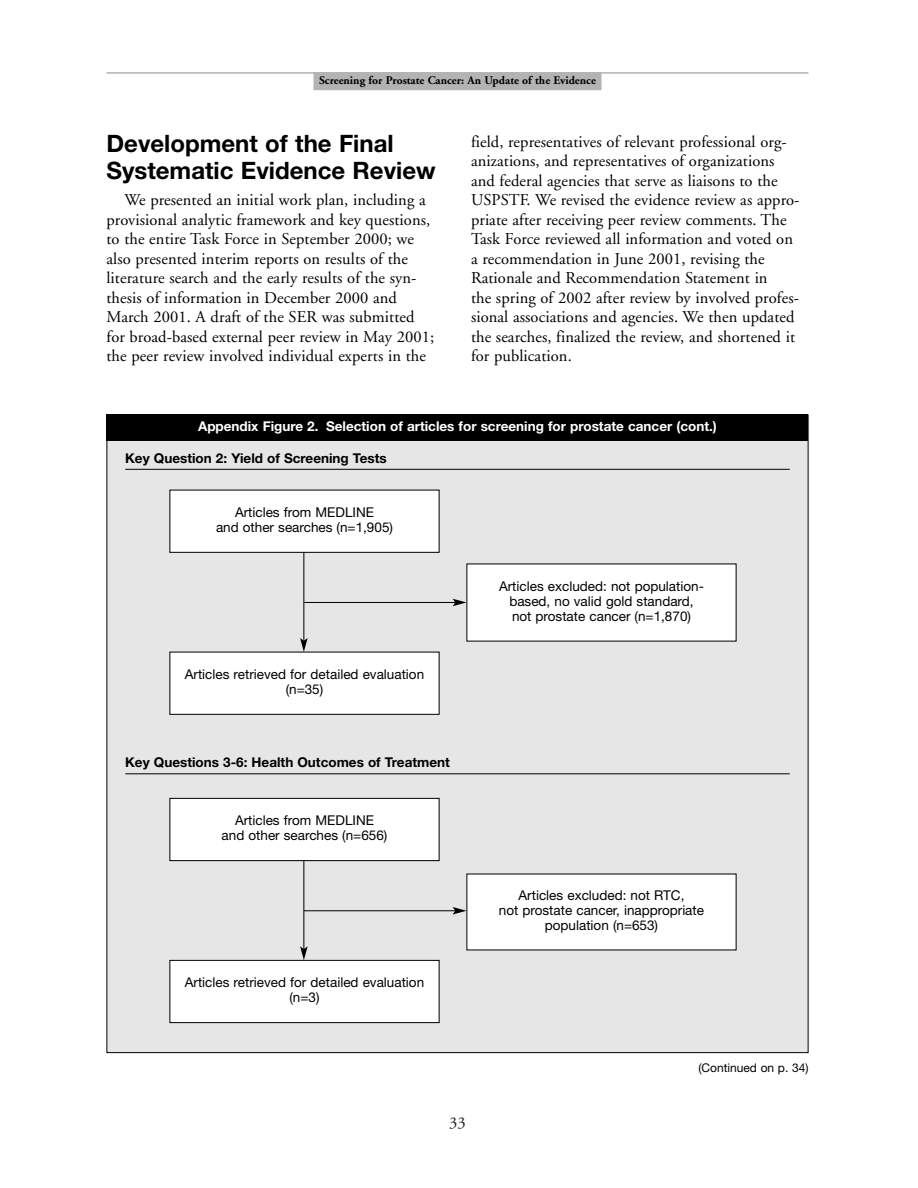
<style>
.page{position:relative;width:918px;height:1188px;background:#fff}
.page>*{position:absolute;margin:0;border:0;box-sizing:border-box;transform-origin:0 0}
.t1{font:700 24px/27px "Helvetica Neue";color:#000}
.t2{font:16.5px/19.5px "Adobe Garamond";letter-spacing:.005em;color:#000}
.t3{font:16.5px "Adobe Garamond";color:#231f1f}
.t4{font:13.5px/15px "Helvetica Neue";color:#000;text-align:center}
.t5{font:700 13.5px "Helvetica Neue";color:#000}
.t6{font:700 13.5px "Helvetica Neue";color:#fff}
.t7{font:12px "Helvetica Neue";color:#000}
.t8{font:700 11.7px "Adobe Garamond";color:#000}
</style>
<div class="page">
<hr style="left:106px;top:72px;width:702px;height:2px;background:#b3b3b3">
<div style="left:314px;top:72px;width:288px;height:18px;background:#b3b3b3"></div>
<div style="left:107px;top:415px;width:701px;height:637px;background:#e6e6e6"></div>
<hr style="left:125px;top:469px;width:665px;height:1px;background:#000">
<hr style="left:125px;top:773px;width:665px;height:1px;background:#000">
<div style="left:106px;top:414px;width:702px;height:27px;background:#000"></div>
<div style="left:467px;top:564px;width:269px;height:77px;background:#fff"></div>
<div style="left:170px;top:490px;width:269px;height:62px;background:#fff"></div>
<div style="left:170px;top:490px;width:270px;height:63px;border:1px solid #000"></div>
<div style="left:170px;top:652px;width:269px;height:62px;background:#fff"></div>
<div style="left:170px;top:652px;width:270px;height:63px;border:1px solid #000"></div>
<hr style="left:303px;top:552px;width:1px;height:89px;background:#000">
<svg style="left:300px;top:638px;width:8px;height:14px"></svg>
<hr style="left:304px;top:602px;width:151px;height:1px;background:#000">
<svg style="left:453px;top:599px;width:13px;height:7px"></svg>
<div style="left:467px;top:874px;width:269px;height:76px;background:#fff"></div>
<div style="left:170px;top:799px;width:269px;height:61px;background:#fff"></div>
<div style="left:170px;top:798px;width:270px;height:63px;border:1px solid #000"></div>
<div style="left:170px;top:961px;width:269px;height:61px;background:#fff"></div>
<div style="left:170px;top:960px;width:270px;height:63px;border:1px solid #000"></div>
<hr style="left:303px;top:860px;width:1px;height:89px;background:#000">
<svg style="left:300px;top:946px;width:8px;height:14px"></svg>
<hr style="left:304px;top:910px;width:151px;height:1px;background:#000">
<svg style="left:453px;top:907px;width:13px;height:8px"></svg>
<p class="t8" style="left:319px;top:76px;width:278px">Screening for Prostate Cancer: An Update of the Evidence</p>
<h1 class="t1" style="left:106px;top:132px;width:331px">Development of the Final<br>Systematic Evidence Review</h1>
<p class="t2" style="left:107px;top:192px;width:329px;text-indent:18px">We presented an initial work plan, including a provisional analytic framework and key questions, to the entire Task Force in September 2000; we also presented interim reports on results of the literature search and the early results of the syn&shy;thesis of information in December 2000 and March 2001. A draft of the SER was submitted for broad-based external peer review in May 2001; the peer review involved individual experts in the</p>
<p class="t2" style="left:471px;top:133px;width:330px">field, representatives of relevant professional org&shy;anizations, and representatives of organizations and federal agencies that serve as liaisons to the USPSTF. We revised the evidence review as appro&shy;priate after receiving peer review comments. The Task Force reviewed all information and voted on a recommendation in June 2001, revising the Rationale and Recommendation Statement in<br>the spring of 2002 after review by involved profes&shy;sional associations and agencies. We then updated the searches, finalized the review, and shortened it for publication.</p>
<p class="t6" style="left:198px;top:422px;width:520px">Appendix Figure 2. Selection of articles for screening for prostate cancer (cont.)</p>
<p class="t5" style="left:125px;top:453px;width:263px">Key Question 2: Yield of Screening Tests</p>
<p class="t4" style="left:216px;top:506px;width:178px">Articles from MEDLINE<br>and other searches (n=1,905)</p>
<p class="t4" style="left:185px;top:668px;width:241px">Articles retrieved for detailed evaluation (n=35)</p>
<p class="t5" style="left:125px;top:758px;width:326px">Key Questions 3-6: Health Outcomes of Treatment</p>
<p class="t4" style="left:222px;top:814px;width:167px">Articles from MEDLINE<br>and other searches (n=656)</p>
<p class="t4" style="left:185px;top:976px;width:241px">Articles retrieved for detailed evaluation (n=3)</p>
<p class="t3" style="left:449px;top:1116px;width:18px">33</p>
<p class="t4" style="left:499px;top:580px;width:206px">Articles excluded: not population&shy;based, no valid gold standard, not prostate cancer (n=1,870)</p>
<p class="t4" style="left:499px;top:889px;width:207px">Articles excluded: not RTC,<br>not prostate cancer, inappropriate population (n=653)</p>
<p class="t7" style="left:698px;top:1063px;width:112px">(Continued on p. 34)</p>
</div>
